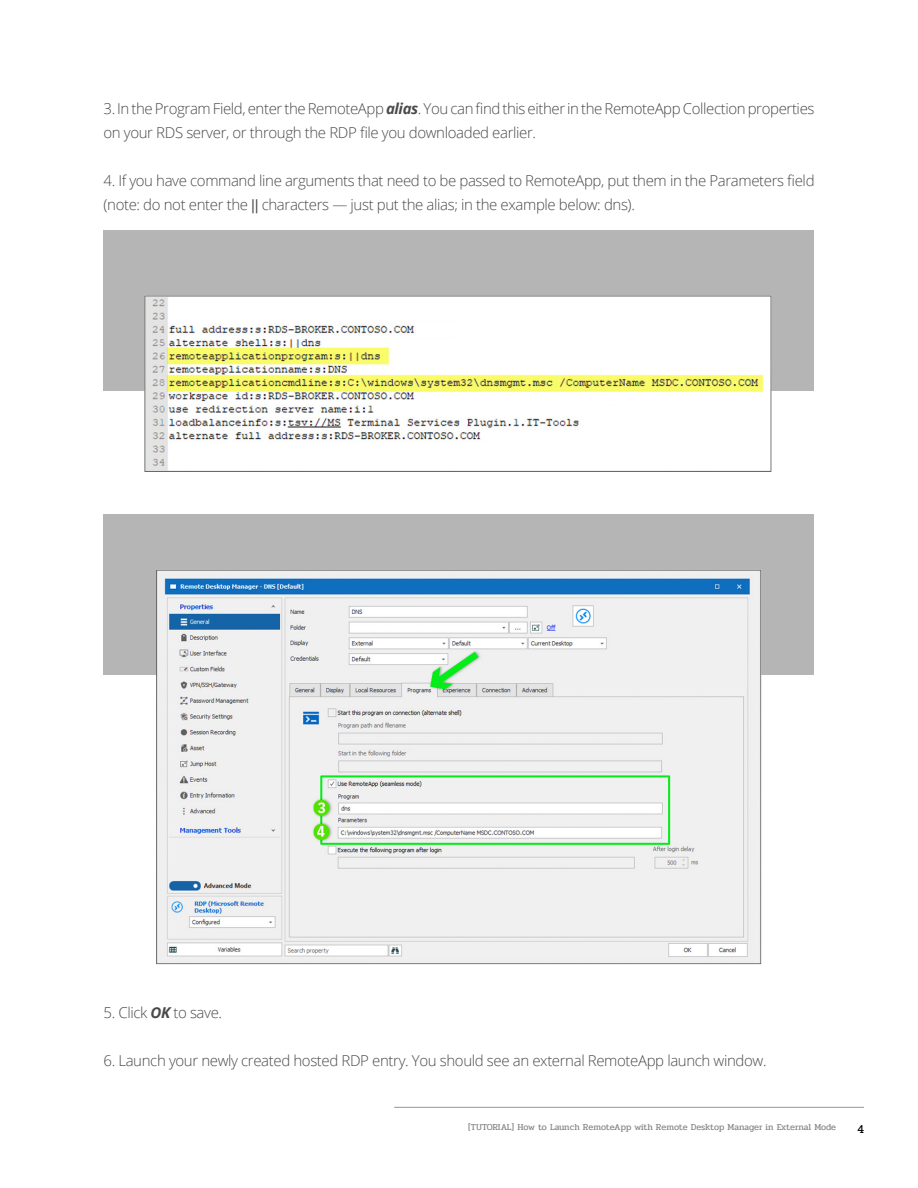
<style>
.page{position:relative;width:918px;height:1188px;background:#fff}
.page>*{position:absolute;margin:0;border:0;box-sizing:border-box;transform-origin:0 0}
.t1{font:300 15px/24px "Open Sans";letter-spacing:-.025em;color:#4a4a4a}
.t2{font:12px "Pridi";color:#000}
.t3{font:9px "Pridi";color:#858485}
.s1{font-weight:700;font-style:italic}
.s2{font-family:"Arial";font-weight:400}
</style>
<div class="page">
<hr style="left:394px;top:1107px;width:470px;height:1px;background:#939598">
<div style="left:104px;top:230px;width:710px;height:161px;background:#b5b5b5"></div>
<img style="left:144px;top:295px;width:628px;height:177px">
<div style="left:104px;top:515px;width:710px;height:160px;background:#b5b5b5"></div>
<img style="left:156px;top:570px;width:606px;height:395px">
<p class="t1" style="left:104px;top:96px;width:713px">3. In the Program Field, enter the RemoteApp <span class="s1">alias</span>. You can find this either in the RemoteApp Collection properties on your RDS server, or through the RDP file you downloaded earlier.</p>
<p class="t1" style="left:104px;top:168px;width:713px">4. If you have command line arguments that need to be passed to RemoteApp, put them in the Parameters field (note: do not enter the <span class="s2">||</span> characters — just put the alias; in the example below: dns).</p>
<p class="t1" style="left:104px;top:1000px;width:120px">5. Click <span class="s1">OK</span> to save.</p>
<p class="t1" style="left:104px;top:1048px;width:665px">6. Launch your newly created hosted RDP entry. You should see an external RemoteApp launch window.</p>
<p class="t3" style="left:468px;top:1121px;width:369px">[TUTORIAL] How to Launch RemoteApp with Remote Desktop Manager in External Mode</p>
<p class="t2" style="left:857px;top:1121px;width:8px">4</p>
</div>
